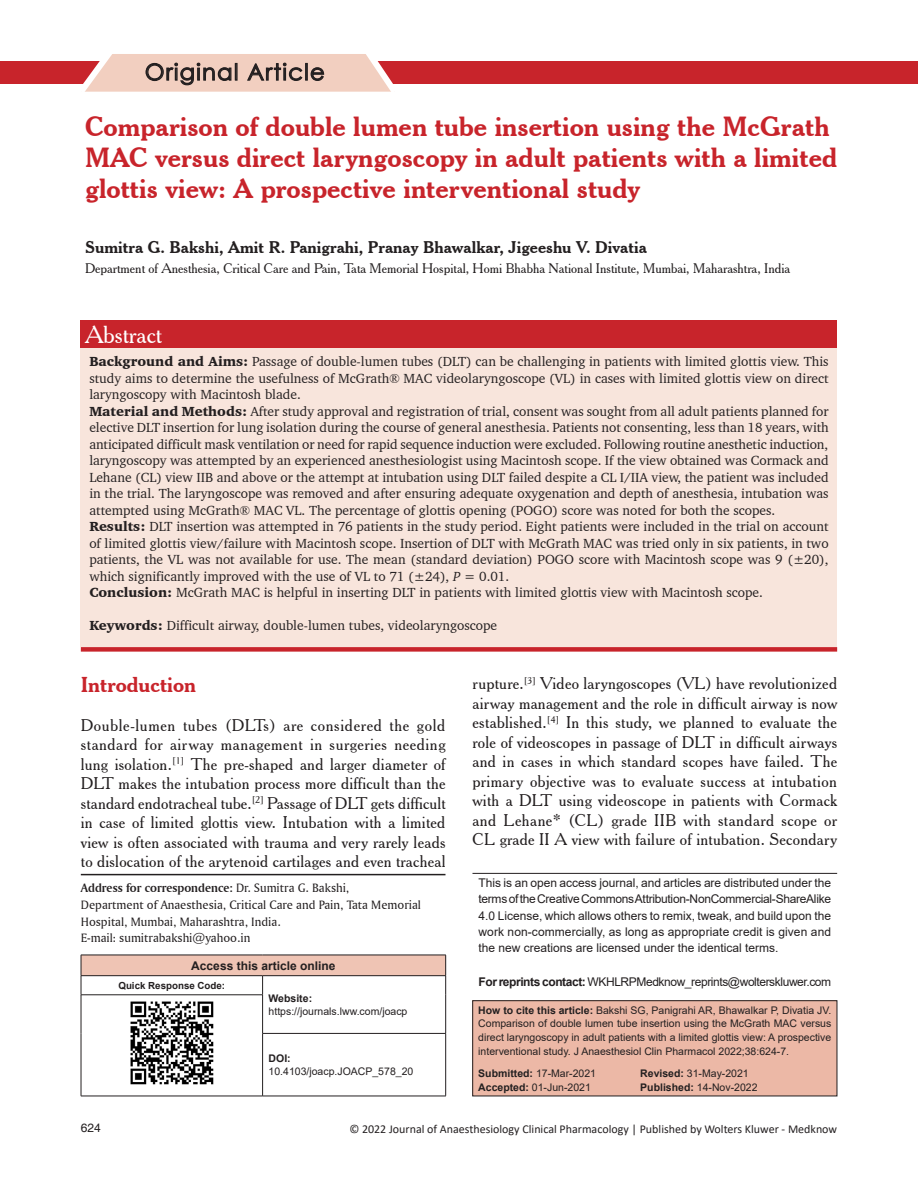
<style>
.page{position:relative;width:918px;height:1188px;background:#fff}
.page>*{position:absolute;margin:0;border:0;box-sizing:border-box;transform-origin:0 0}
.AT{font:700 27px/30.8px "Cheltenham BT";color:#c8242b}
.ABSH{font:24px "Cheltenham BT";color:#fff}
.AH{font:22.5px "Century Gothic";letter-spacing:.06em;color:#231f20}
.t1{font:700 21px "Cheltenham BT";color:#c8242b}
.TX{font:16.5px/19.5px "Cheltenham BT";letter-spacing:.015em;color:#231f20;text-align:justify}
.AU{font:700 16.5px "Cheltenham BT";color:#231f20}
.ABS{font:13.5px/16.5px "Charter BT";color:#231f20;text-align:justify}
.AFF{font:13.5px "Cheltenham BT";color:#231f20}
.KWD{font:13.5px "Charter BT";color:#231f20}
.ADD{font:12.75px/16.5px "Amerigo BT Roman A";color:#231f20}
.C{font:12px/16.2px "Arial";color:#231f20;text-align:justify}
.t2{font:12px "Calibri";color:#231f20}
.C-2{font:12px "Arial";letter-spacing:-.035em;color:#231f20}
.AAO{font:700 12px "Arial";color:#231f20}
.t3{font:12px "Helvetica";color:#231f20}
.HTC{font:10.5px/13.6px "Arial";color:#231f20;text-align:justify}
.HIS{font:10.5px "Arial";color:#231f20}
.Web{font:10.5px/13.5px "Arial";color:#231f20}
.QRC{font:700 9.75px "Arial";color:#231f20}
.s1{font-weight:900}
.s2{font-family:"Times New Roman"}
.s3{font-style:italic}
.s4{font-family:"Amerigo BT Bold A"}
.s5{font-weight:700}
</style>
<div class="page">
<hr style="left:81px;top:874px;width:364px;height:1px;background:#231f20">
<div style="left:81px;top:955px;width:365px;height:21px;background:#efc4b4"></div>
<hr style="left:81px;top:1096px;width:182px;height:1px;background:#231f20">
<hr style="left:81px;top:955px;width:182px;height:1px;background:#231f20">
<hr style="left:263px;top:955px;width:183px;height:1px;background:#231f20">
<hr style="left:81px;top:975px;width:182px;height:1px;background:#231f20">
<svg style="left:81px;top:955px;width:1px;height:40px"></svg>
<hr style="left:263px;top:975px;width:183px;height:1px;background:#231f20">
<svg style="left:445px;top:955px;width:1px;height:40px"></svg>
<hr style="left:445px;top:995px;width:1px;height:38px;background:#231f20">
<hr style="left:81px;top:995px;width:182px;height:1px;background:#231f20">
<hr style="left:81px;top:995px;width:1px;height:38px;background:#231f20">
<hr style="left:81px;top:1033px;width:1px;height:63px;background:#231f20">
<hr style="left:262px;top:1033px;width:184px;height:1px;background:#231f20">
<hr style="left:445px;top:1034px;width:1px;height:62px;background:#231f20">
<hr style="left:263px;top:1096px;width:183px;height:1px;background:#231f20">
<svg style="left:262px;top:976px;width:1px;height:19px"></svg>
<hr style="left:262px;top:995px;width:1px;height:38px;background:#231f20">
<hr style="left:262px;top:1034px;width:1px;height:62px;background:#231f20">
<img style="left:130px;top:1001px;width:84px;height:84px">
<div style="left:81px;top:347px;width:756px;height:300px;background:#f8e5dc"></div>
<div style="left:81px;top:647px;width:756px;height:5px;background:#c8242b"></div>
<div style="left:81px;top:320px;width:756px;height:28px;background:#c8242b"></div>
<div style="left:473px;top:1001px;width:364px;height:95px;background:#ecb8a6"></div>
<div style="left:0;top:61px;width:918px;height:23px;background:#c8242b"></div>
<svg style="left:83px;top:54px;width:310px;height:38px"></svg>
<hr style="left:472px;top:873px;width:365px;height:1px;background:#231f20">
<p class="AH" style="left:145px;top:56px;width:181px">Original Article</p>
<p class="AT" style="left:85px;top:111px;width:754px">Comparison of double lumen tube insertion using the McGrath<br>MAC versus direct laryngoscopy in adult patients with a limited glottis view: A prospective interventional study</p>
<p class="AU" style="left:85px;top:236px;width:563px">Sumitra G. Bakshi, Amit R. Panigrahi, Pranay Bhawalkar, Jigeeshu V. Divatia</p>
<p class="AFF" style="left:85px;top:260px;width:707px">Department of Anesthesia, Critical Care and Pain, Tata Memorial Hospital, Homi Bhabha National Institute, Mumbai, Maharashtra, India</p>
<p class="ABSH" style="left:85px;top:320px;width:78px">Abstract</p>
<p class="ABS" style="left:89px;top:353px;width:741px"><span class="s1">Background and Aims:</span> Passage of double‑lumen tubes (DLT) can be challenging in patients with limited glottis view. This study aims to determine the usefulness of McGrath<span class="s2">®</span> MAC videolaryngoscope (VL) in cases with limited glottis view on direct laryngoscopy with Macintosh blade.</p>
<p class="ABS" style="left:89px;top:402px;width:741px"><span class="s1">Material and Methods:</span> After study approval and registration of trial, consent was sought from all adult patients planned for elective DLT insertion for lung isolation during the course of general anesthesia. Patients not consenting, less than 18 years, with anticipated difficult mask ventilation or need for rapid sequence induction were excluded. Following routine anesthetic induction, laryngoscopy was attempted by an experienced anesthesiologist using Macintosh scope. If the view obtained was Cormack and Lehane (CL) view IIB and above or the attempt at intubation using DLT failed despite a CL I/IIA view, the patient was included in the trial. The laryngoscope was removed and after ensuring adequate oxygenation and depth of anesthesia, intubation was attempted using McGrath<span class="s2">®</span> MAC VL. The percentage of glottis opening (POGO) score was noted for both the scopes.</p>
<p class="ABS" style="left:89px;top:518px;width:741px"><span class="s1">Results:</span> DLT insertion was attempted in 76 patients in the study period. Eight patients were included in the trial on account of limited glottis view/failure with Macintosh scope. Insertion of DLT with McGrath MAC was tried only in six patients, in two patients, the VL was not available for use. The mean (standard deviation) POGO score with Macintosh scope was 9 (±20), which significantly improved with the use of VL to 71 (±24), <span class="s3">P</span> = 0.01.</p>
<p class="ABS" style="left:89px;top:584px;width:675px"><span class="s1">Conclusion:</span> McGrath MAC is helpful in inserting DLT in patients with limited glottis view with Macintosh scope.</p>
<p class="KWD" style="left:89px;top:617px;width:409px"><span class="s1">Keywords:</span> Difficult airway, double‑lumen tubes, videolaryngoscope</p>
<h1 class="t1" style="left:81px;top:672px;width:117px">Introduction</h1>
<p class="TX" style="left:81px;top:715px;width:366px">Double‑lumen tubes (DLTs) are considered the gold standard for airway management in surgeries needing lung isolation.<sup>[1]</sup> The pre‑shaped and larger diameter of DLT makes the intubation process more difficult than the standard endotracheal tube.<sup>[2]</sup> Passage of DLT gets difficult in case of limited glottis view. Intubation with a limited view is often associated with trauma and very rarely leads to dislocation of the arytenoid cartilages and even tracheal</p>
<p class="ADD" style="left:81px;top:880px;width:342px"><span class="s4">Address for correspondence:</span> Dr. Sumitra G. Bakshi,<br>Department of Anaesthesia, Critical Care and Pain, Tata Memorial Hospital, Mumbai, Maharashtra, India.<br>E‑mail: sumitrabakshi@yahoo.in</p>
<p class="AAO" style="left:191px;top:957px;width:146px">Access this article online</p>
<p class="QRC" style="left:118px;top:978px;width:108px">Quick Response Code:</p>
<p class="Web" style="left:269px;top:991px;width:140px"><span class="s5">Website: </span>https://journals.lww.com/joacp</p>
<p class="Web" style="left:269px;top:1051px;width:146px"><span class="s5">DOI:<br></span>10.4103/joacp.JOACP_578_20</p>
<p class="TX" style="left:472px;top:673px;width:366px">rupture.<sup>[3]</sup> Video laryngoscopes (VL) have revolutionized airway management and the role in difficult airway is now established.<sup>[4]</sup> In this study, we planned to evaluate the role of videoscopes in passage of DLT in difficult airways and in cases in which standard scopes have failed. The primary objective was to evaluate success at intubation with a DLT using videoscope in patients with Cormack and Lehane* (CL) grade IIB with standard scope or CL grade II A view with failure of intubation. Secondary</p>
<p class="C" style="left:478px;top:875px;width:354px">This is an open access journal, and articles are distributed under the terms of the Creative Commons Attribution‑NonCommercial‑ShareAlike 4.0 License, which allows others to remix, tweak, and build upon the work non‑commercially, as long as appropriate credit is given and the new creations are licensed under the identical terms.</p>
<p class="C-2" style="left:478px;top:973px;width:354px"><span class="s5">For reprints contact:</span> WKHLRPMedknow_reprints@wolterskluwer.com</p>
<p class="HTC" style="left:478px;top:1003px;width:355px"><span class="s5">How to cite this article:</span> Bakshi SG, Panigrahi AR, Bhawalkar P, Divatia JV.<br>Comparison of double lumen tube insertion using the McGrath MAC versus direct laryngoscopy in adult patients with a limited glottis view: A prospective interventional study. J Anaesthesiol Clin Pharmacol 2022;38:624-7.</p>
<p class="HIS" style="left:478px;top:1066px;width:119px"><span class="s5">Submitted:</span> 17‑Mar‑2021</p>
<p class="HIS" style="left:640px;top:1066px;width:110px"><span class="s5">Revised:</span> 31‑May‑2021</p>
<p class="HIS" style="left:478px;top:1080px;width:114px"><span class="s5">Accepted:</span> 01-Jun-2021</p>
<p class="HIS" style="left:640px;top:1080px;width:119px"><span class="s5">Published:</span> 14-Nov-2022</p>
<p class="t3" style="left:81px;top:1121px;width:22px">624</p>
<p class="t2" style="left:349px;top:1120px;width:489px">© 2022 Journal of Anaesthesiology Clinical Pharmacology | Published by Wolters Kluwer - Medknow</p>
</div>
